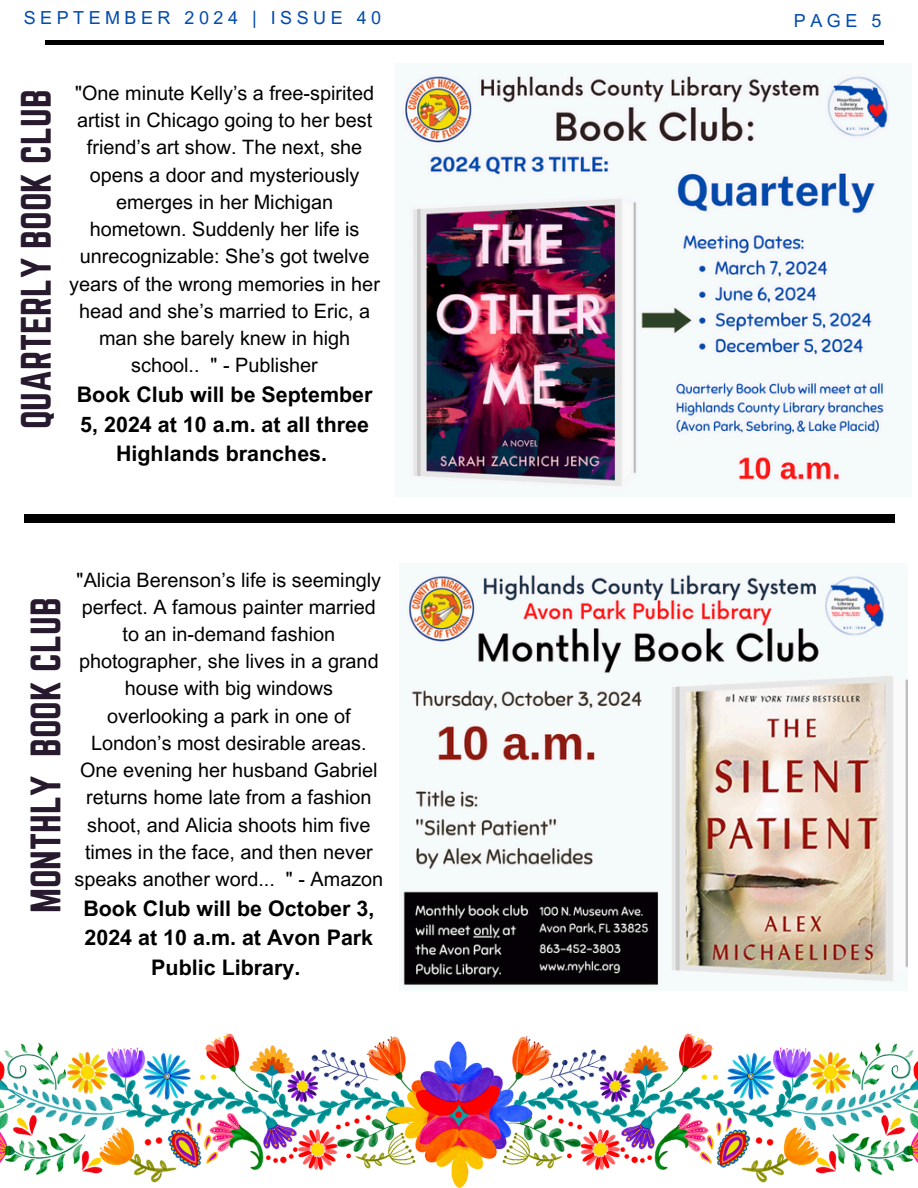
<style>
.page{position:relative;width:918px;height:1188px;background:#fff}
.page>*{position:absolute;margin:0;border:0;box-sizing:border-box;transform-origin:0 0}
.t1{font:37.2px "Norwester";color:#281a2e}
.t2{font:700 21.45px/29.7px "Arial MT Pro";color:#000;text-align:center}
.t3{font:19.8px/27.2px "Arial MT Pro";color:#000;text-align:center}
.t4{font:18px "Arial MT Pro";letter-spacing:.25em;color:#034bad}
</style>
<div class="page">
<hr style="left:46px;top:41px;width:838px;height:3px;background:#000">
<img style="left:405px;top:75px;width:484px;height:411px">
<img style="left:403px;top:574px;width:505px;height:411px">
<img style="left:0;top:1034px;width:918px;height:154px">
<div style="left:24px;top:514px;width:870px;height:9px;background:#000"></div>
<p class="t4" style="left:24px;top:11px;width:359px">SEPTEMBER 2024 | ISSUE 40</p>
<h2 class="t4" style="left:794px;top:14px;width:89px">PAGE 5</h2>
<h1 class="t1" style="left:14px;top:429px;width:342px;rotate:-90deg">QUARTERLY BOOK CLUB</h1>
<p class="t3" style="left:69px;top:82px;width:312px">"One minute Kelly’s a free-spirited artist in Chicago going to her best friend’s art show. The next, she opens a door and mysteriously emerges in her Michigan hometown. Suddenly her life is unrecognizable: She’s got twelve years of the wrong memories in her head and she’s married to Eric, a man she barely knew in high school.. " - Publisher</p>
<p class="t2" style="left:77px;top:382px;width:297px">Book Club will be September<br>5, 2024 at 10 a.m. at all three<br>Highlands branches.</p>
<p class="t1" style="left:23px;top:913px;width:317px;rotate:-90deg">MONTHLY BOOK CLUB</p>
<p class="t3" style="left:74px;top:569px;width:310px">"Alicia Berenson’s life is seemingly perfect. A famous painter married to an in-demand fashion photographer, she lives in a grand house with big windows overlooking a park in one of<br>London’s most desirable areas.<br>One evening her husband Gabriel returns home late from a fashion shoot, and Alicia shoots him five times in the face, and then never speaks another word... " - Amazon</p>
<h1 class="t2" style="left:83px;top:896px;width:293px">Book Club will be October 3,<br>2024 at 10 a.m. at Avon Park<br>Public Library.</h1>
</div>
